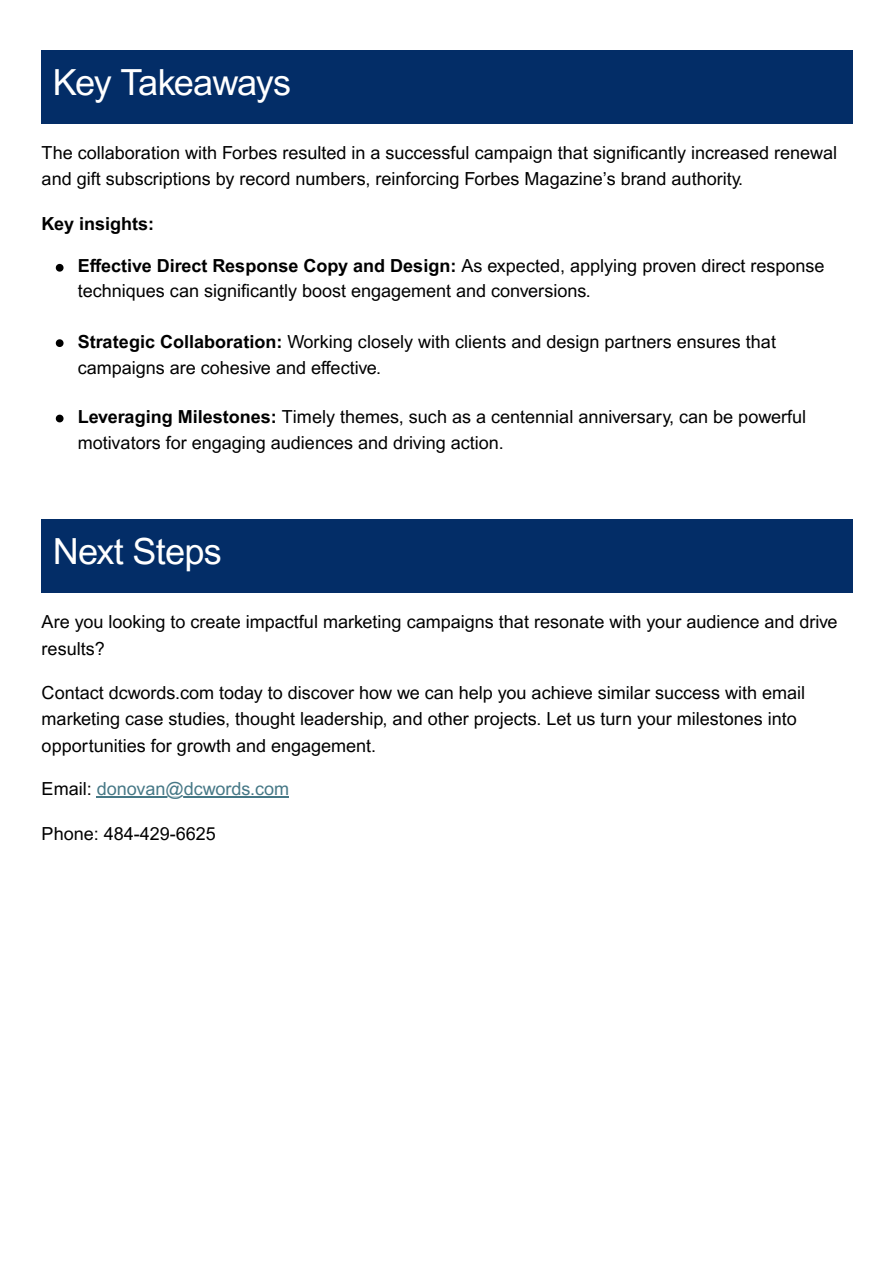
<style>
.page{position:relative;width:894px;height:1263px;background:#fff}
.page>*{position:absolute;margin:0;border:0;box-sizing:border-box;transform-origin:0 0}
.t1{font:36px "Arial MT Pro";letter-spacing:-.02em;color:#fff}
.t2{font:18px/25.8px "Arial MT Pro";color:#000}
.t3{font:18px "Arial MT Pro";color:#467886}
.t4{font:700 18px "Arial MT Pro";color:#000}
.s1{font-weight:700}
.s2{color:#000}
</style>
<div class="page">
<hr style="left:97px;top:797px;width:192px;height:1px;background:#467886">
<div style="left:42px;top:51px;width:810px;height:73px;background:#032d67"></div>
<svg style="left:56px;top:264px;width:7px;height:8px"></svg>
<svg style="left:56px;top:339px;width:7px;height:8px"></svg>
<svg style="left:56px;top:415px;width:7px;height:7px"></svg>
<div style="left:42px;top:520px;width:810px;height:73px;background:#032d67"></div>
<p class="t1" style="left:53px;top:68px;width:239px">Key Takeaways</p>
<p class="t2" style="left:42px;top:142px;width:796px">The collaboration with Forbes resulted in a successful campaign that significantly increased renewal and gift subscriptions by record numbers, reinforcing Forbes Magazine’s brand authority.</p>
<h1 class="t4" style="left:42px;top:216px;width:114px">Key insights:</h1>
<p class="t2" style="left:78px;top:256px;width:748px;line-height:24.8px"><span class="s1">Effective Direct Response Copy and Design:</span> As expected, applying proven direct response techniques can significantly boost engagement and conversions.</p>
<p class="t2" style="left:78px;top:331px;width:699px"><span class="s1">Strategic Collaboration:</span> Working closely with clients and design partners ensures that campaigns are cohesive and effective.</p>
<p class="t2" style="left:78px;top:406px;width:729px"><span class="s1">Leveraging Milestones:</span> Timely themes, such as a centennial anniversary, can be powerful motivators for engaging audiences and driving action.</p>
<p class="t1" style="left:53px;top:537px;width:170px">Next Steps</p>
<p class="t2" style="left:42px;top:610px;width:797px;line-height:27px">Are you looking to create impactful marketing campaigns that resonate with your audience and drive results?</p>
<p class="t2" style="left:42px;top:681px;width:764px;line-height:26.4px">Contact dcwords.com today to discover how we can help you achieve similar success with email marketing case studies, thought leadership, and other projects. Let us turn your milestones into opportunities for growth and engagement.</p>
<p class="t3" style="left:42px;top:782px;width:249px"><span class="s2">Email:</span> donovan@dcwords.com</p>
<p class="t2" style="left:42px;top:823px;width:176px">Phone: 484-429-6625</p>
</div>
